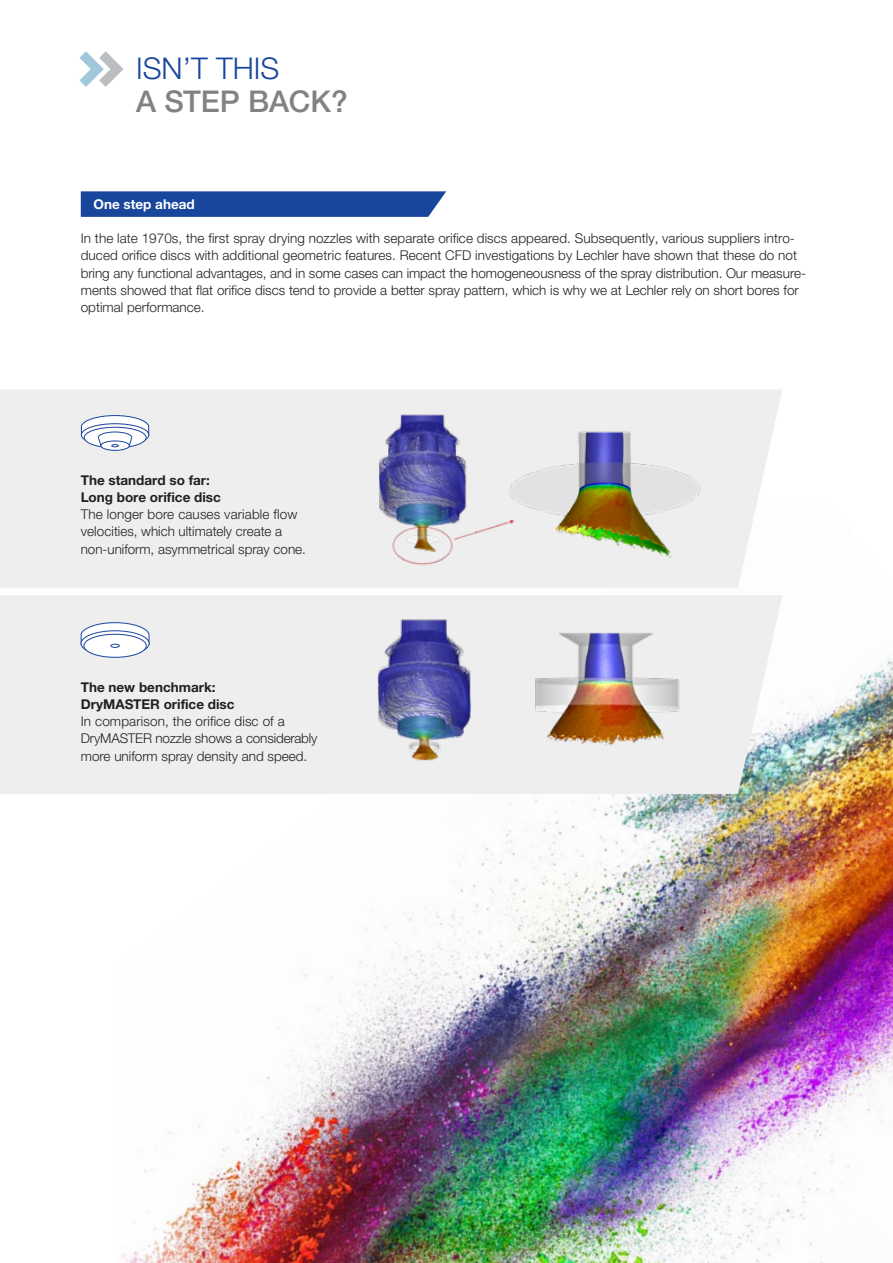
<style>
.page{position:relative;width:893px;height:1263px;background:#fff}
.page>*{position:absolute;margin:0;border:0;box-sizing:border-box;transform-origin:0 0}
.t1{font:500 30px "Helvetica Neue LTW1 G";color:#808285}
.t2{font:300 30px "Helvetica Neue LTW1 G";color:#18469d}
.t3{font:300 13.5px/17.2px "Helvetica Neue LTW1 G";color:#231f20}
.t4{font:700 13.5px/17.2px "Helvetica Neue LTW1 G";color:#231f20}
.t5{font:700 13.5px "Helvetica Neue LTW1 G";color:#fff}
</style>
<div class="page">
<img style="left:208px;top:658px;width:685px;height:605px">
<div style="left:0;top:390px;width:782px;height:198px;background:#eeeeef"></div>
<div style="left:0;top:595px;width:782px;height:199px;background:#eeeeef"></div>
<svg style="left:79px;top:51px;width:45px;height:36px"></svg>
<svg style="left:81px;top:191px;width:365px;height:26px;background:#214da1"></svg>
<svg style="left:101px;top:441px;width:28px;height:9px"></svg>
<div style="left:101px;top:441px;width:29px;height:10px;border:1px solid #18469d;border-radius:50%"></div>
<svg style="left:81px;top:415px;width:69px;height:32px"></svg>
<div style="left:81px;top:631px;width:68px;height:25px;background:#2b55a4;border-radius:50%"></div>
<div style="left:84px;top:634px;width:62px;height:23px;background:#fff;border-radius:50%"></div>
<div style="left:84px;top:634px;width:63px;height:24px;border:1px solid #18469d;border-radius:50%"></div>
<svg style="left:81px;top:622px;width:69px;height:26px"></svg>
<img style="left:372px;top:412px;width:152px;height:158px">
<img style="left:509px;top:422px;width:193px;height:138px">
<img style="left:371px;top:609px;width:119px;height:159px">
<img style="left:527px;top:624px;width:157px;height:128px">
<h1 class="t2" style="left:136px;top:50px;width:145px">ISN’T THIS</h1>
<h1 class="t1" style="left:136px;top:83px;width:213px">A STEP BACK?</h1>
<p class="t5" style="left:94px;top:196px;width:103px">One step ahead</p>
<p class="t3" style="left:81px;top:230px;width:727px">In the late 1970s, the first spray drying nozzles with separate orifice discs appeared. Subsequently, various suppliers intro&shy;duced orifice discs with additional geometric features. Recent CFD investigations by Lechler have shown that these do not bring any functional advantages, and in some cases can impact the homogeneousness of the spray distribution. Our measure&shy;ments showed that flat orifice discs tend to provide a better spray pattern, which is why we at Lechler rely on short bores for optimal performance.</p>
<p class="t4" style="left:81px;top:471px;width:142px">The standard so far:<br>Long bore orifice disc</p>
<p class="t3" style="left:81px;top:506px;width:227px">The longer bore causes variable flow velocities, which ultimately create a non-uniform, asymmetrical spray cone.</p>
<p class="t4" style="left:81px;top:678px;width:155px">The new benchmark:<br>DryMASTER orifice disc</p>
<p class="t3" style="left:81px;top:713px;width:238px">In comparison, the orifice disc of a<br>DryMASTER nozzle shows a considerably more uniform spray density and speed.</p>
</div>
